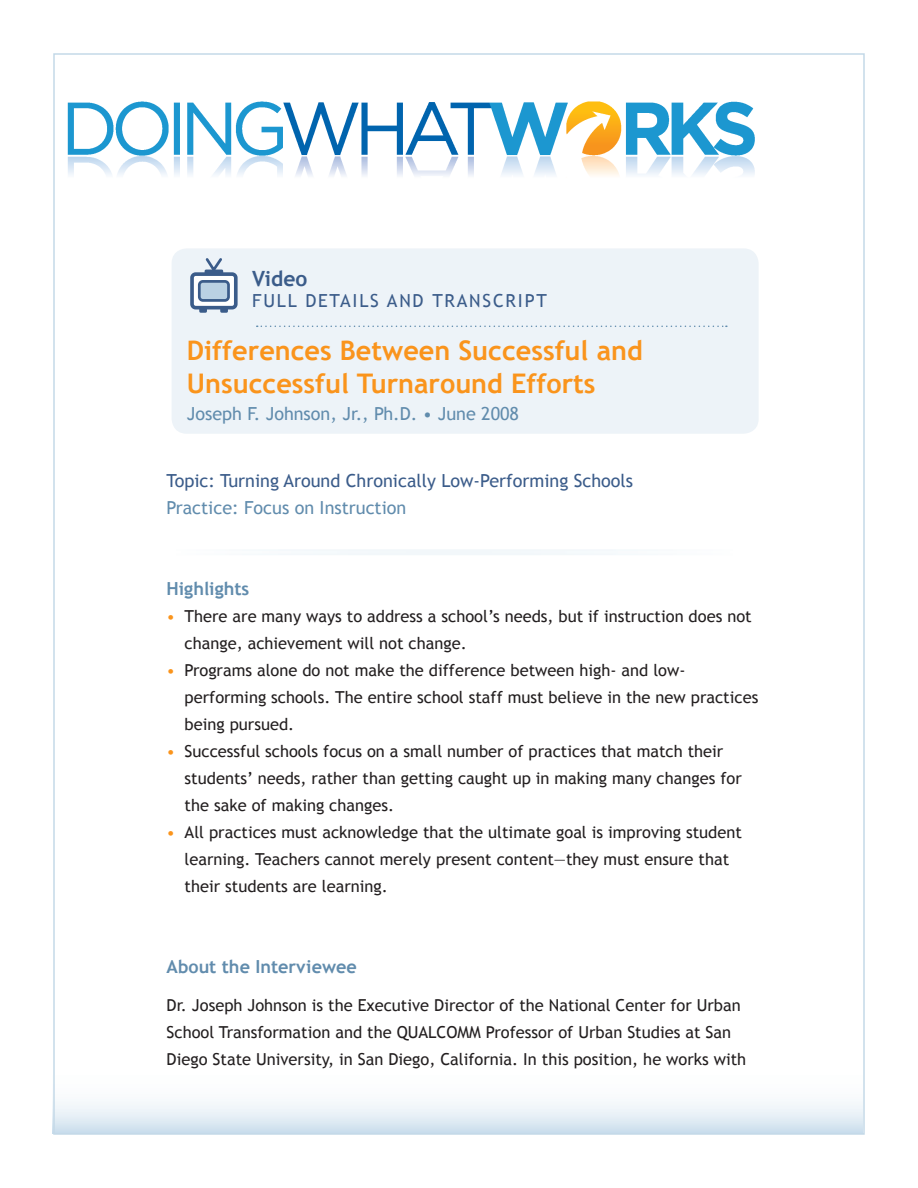
<style>
.page{position:relative;width:918px;height:1188px;background:#fff}
.page>*{position:absolute;margin:0;border:0;box-sizing:border-box;transform-origin:0 0}
.t1{font:700 27px "Trebuchet MS";color:#fa941c}
.t2{font:700 21px "Trebuchet MS";color:#3b5c8a}
.location_date{font:18px "Trebuchet MS";color:#618cad}
.t3{font:18px "Trebuchet MS";color:#3b5c8a}
.t4{font:700 18px "Trebuchet MS";color:#618cad}
.t5{font:18px "Trebuchet MS";letter-spacing:.1em;color:#3b5c8a}
.t6{font:16.5px/27px "Trebuchet MS";color:#231f20}
.s1{color:#fa941c}
</style>
<div class="page">
<svg style="left:56px;top:1102px;width:806px;height:30px"></svg>
<div style="left:171px;top:549px;width:564px;height:6px;border:2px solid #fff"></div>
<div style="left:172px;top:248px;width:587px;height:186px;background:#edf3f8;border-radius:15px"></div>
<div style="left:192px;top:274px;width:44px;height:34px;background:#fff;border-radius:4px"></div>
<div style="left:190px;top:272px;width:48px;height:37px;border:4px solid #3b5c8a;border-radius:4px"></div>
<div style="left:199px;top:281px;width:30px;height:19px;background:#bad1e3;border-radius:4px"></div>
<div style="left:198px;top:280px;width:32px;height:22px;border:3px solid #3b5c8a;border-radius:4px"></div>
<svg style="left:203px;top:258px;width:21px;height:17px"></svg>
<svg style="left:199px;top:307px;width:8px;height:6px"></svg>
<svg style="left:220px;top:307px;width:8px;height:6px"></svg>
<svg style="left:257px;top:326px;width:470px;height:1px"></svg>
<img style="left:67px;top:101px;width:688px;height:75px">
<p class="t2" style="left:252px;top:266px;width:57px">Video</p>
<p class="t5" style="left:252px;top:290px;width:296px">FULL DETAILS AND TRANSCRIPT</p>
<p class="t1" style="left:187px;top:334px;width:457px">Differences Between Successful and</p>
<p class="t1" style="left:187px;top:366px;width:410px">Unsuccessful Turnaround Efforts</p>
<p class="location_date" style="left:187px;top:403px;width:334px">Joseph F. Johnson, Jr., Ph.D. • June 2008</p>
<p class="t3" style="left:167px;top:470px;width:468px">Topic: Turning Around Chronically Low-Performing Schools</p>
<p class="location_date" style="left:167px;top:497px;width:241px">Practice: Focus on Instruction</p>
<p class="t4" style="left:167px;top:578px;width:84px">Highlights</p>
<p class="t6" style="left:185px;top:603px;width:569px;text-indent:-18px"><span class="s1">•</span> There are many ways to address a school’s needs, but if instruction does not change, achievement will not change.</p>
<p class="t6" style="left:185px;top:657px;width:575px;text-indent:-18px"><span class="s1">•</span> Programs alone do not make the difference between high- and low&shy;performing schools. The entire school staff must believe in the new practices being pursued.</p>
<p class="t6" style="left:185px;top:738px;width:559px;text-indent:-18px"><span class="s1">•</span> Successful schools focus on a small number of practices that match their students’ needs, rather than getting caught up in making many changes for the sake of making changes.</p>
<p class="t6" style="left:185px;top:819px;width:559px;text-indent:-18px"><span class="s1">•</span> All practices must acknowledge that the ultimate goal is improving student learning. Teachers cannot merely present content—they must ensure that their students are learning.</p>
<p class="t4" style="left:167px;top:956px;width:192px">About the Interviewee</p>
<p class="t6" style="left:167px;top:992px;width:581px">Dr. Joseph Johnson is the Executive Director of the National Center for Urban<br>School Transformation and the QUALCOMM Professor of Urban Studies at San<br>Diego State University, in San Diego, California. In this position, he works with</p>
</div>
